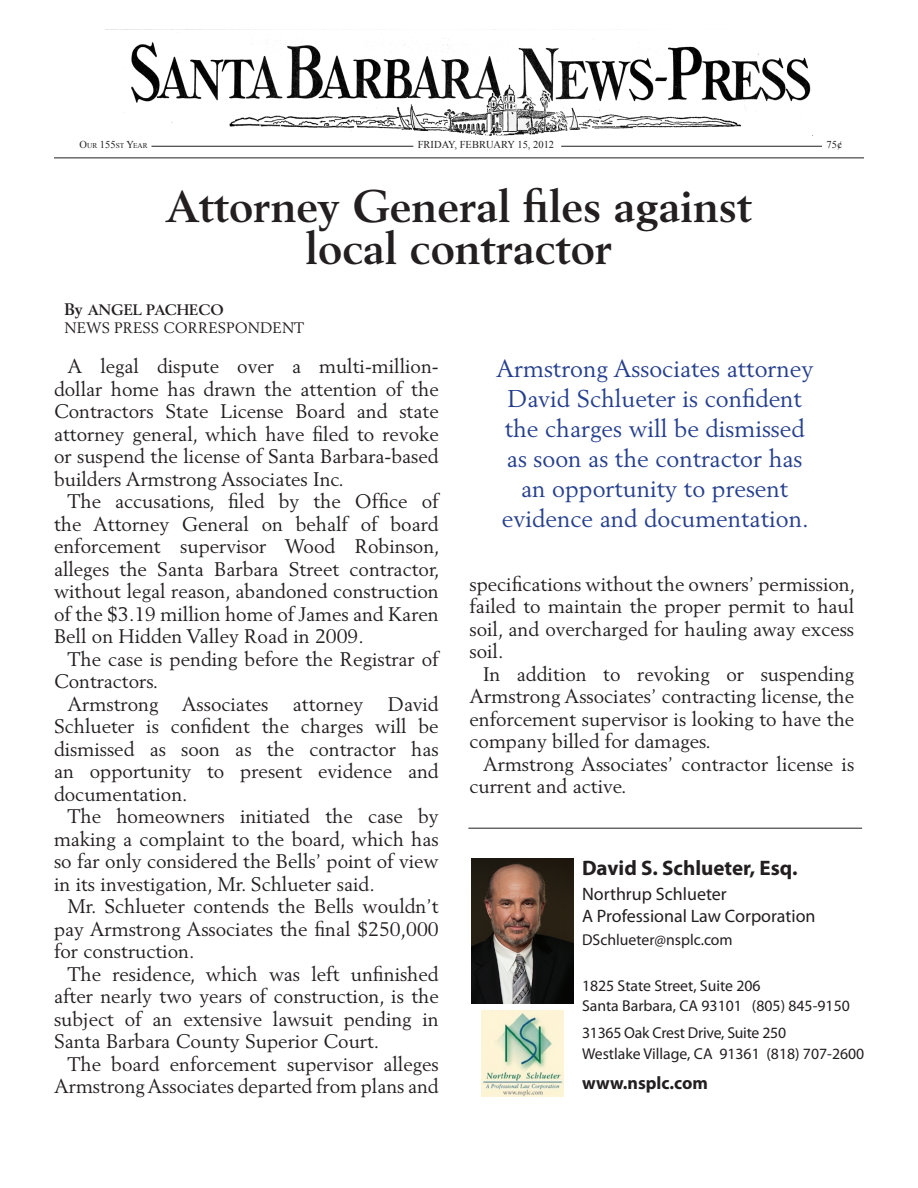
<style>
.page{position:relative;width:918px;height:1188px;background:#fff}
.page>*{position:absolute;margin:0;border:0;box-sizing:border-box;transform-origin:0 0}
.t1{font:700 45px/42px "Berling";color:#231f20;text-align:center}
.t2{font:24px "Berling";color:#253f8e}
.t3{font:700 21px "Myriad Pro";color:#231f20}
.t4{font:19.5px/22.5px "Berling";color:#231f20;text-align:justify}
.t5{font:18px "Myriad Pro";color:#231f20}
.t6{font:700 18px "Myriad Pro";color:#231f20}
.t7{font:15.75px/19.5px "Myriad Pro";color:#231f20}
.t8{font:15px "Berling";color:#231f20}
.t9{font:700 15px "Berling";color:#231f20}
.t10{font:10.5px "Times New Roman";color:#231f20}
.t11{font:7.35px "Times New Roman";color:#231f20}
.s1{font-size:10.5px}
.s2{font-style:inherit}
.s3{font-size:16.5px}
</style>
<div class="page">
<img style="left:105px;top:29px;width:708px;height:107px">
<hr style="left:152px;top:146px;width:261px;height:1px;background:#231f20">
<hr style="left:561px;top:146px;width:261px;height:1px;background:#231f20">
<hr style="left:54px;top:158px;width:810px;height:1px;background:#231f20">
<img style="left:471px;top:859px;width:103px;height:145px">
<img style="left:482px;top:1010px;width:82px;height:87px">
<hr style="left:468px;top:828px;width:394px;height:1px;background:#231f20">
<p class="t11" style="left:80px;top:140px;width:70px"><span class="s1">O</span>UR <span class="s1">155</span>ST <span class="s1">Y</span>EAR</p>
<p class="t10" style="left:418px;top:137px;width:138px">FRIDAY, <span class="s2">FEBRUARY</span> 15, 2012</p>
<p class="t10" style="left:826px;top:137px;width:17px">75<span class="s2">¢</span></p>
<p class="t1" style="left:166px;top:185px;width:588px">Attorney General files against local contractor</p>
<p class="t9" style="left:64px;top:301px;width:161px"><span class="s3">By</span> Angel Pacheco</p>
<p class="t8" style="left:64px;top:319px;width:123px">News Press Corr</p>
<p class="t8" style="left:208px;top:319px;width:22px">espond</p>
<p class="t8" style="left:273px;top:319px;width:22px">ent</p>
<p class="t4" style="left:54px;top:355px;width:386px;text-indent:14px">A legal dispute over a multi-million&shy;dollar home has drawn the attention of the Contractors State License Board and state attorney general, which have filed to revoke or suspend the license of Santa Barbara-based builders Armstrong Associates Inc.</p>
<p class="t4" style="left:54px;top:490px;width:387px;text-indent:14px">The accusations, filed by the Office of the Attorney General on behalf of board enforcement supervisor Wood Robinson, alleges the Santa Barbara Street contractor, without legal reason, abandoned construction of the $3.19 million home of James and Karen Bell on Hidden Valley Road in 2009.</p>
<p class="t4" style="left:54px;top:648px;width:386px;text-indent:14px">The case is pending before the Registrar of<br>Contractors.</p>
<p class="t4" style="left:68px;top:693px;width:202px">Armstrong Associates</p>
<p class="t4" style="left:293px;top:693px;width:72px">attorney</p>
<p class="t4" style="left:54px;top:693px;width:386px;text-indent:334px">David Schlueter is confident the charges will be dismissed as soon as the contractor has an opportunity to present evidence and documentation.</p>
<p class="t4" style="left:54px;top:805px;width:386px;text-indent:14px">The homeowners initiated the case by making a complaint to the board, which has so far only considered the Bells’ point of view in its investigation, Mr. Schlueter said.</p>
<p class="t4" style="left:54px;top:895px;width:386px;text-indent:14px">Mr. Schlueter contends the Bells wouldn’t pay Armstrong Associates the final $250,000 for construction.</p>
<p class="t4" style="left:54px;top:963px;width:386px;text-indent:14px">The residence, which was left unfinished after nearly two years of construction, is the subject of an extensive lawsuit pending in Santa Barbara County Superior Court.</p>
<p class="t4" style="left:54px;top:1053px;width:386px;text-align:right">The board enforcement supervisor alleges<br>Armstrong Associates departed from plans and</p>
<p class="t2" style="left:496px;top:354px;width:319px">Armstrong Associates attorney</p>
<p class="t2" style="left:507px;top:384px;width:296px">David Schlueter is confident</p>
<p class="t2" style="left:505px;top:414px;width:301px">the charges will be dismissed</p>
<p class="t2" style="left:507px;top:444px;width:297px">as soon as the contractor has</p>
<p class="t2" style="left:521px;top:474px;width:269px">an opportunity to present</p>
<p class="t2" style="left:502px;top:504px;width:308px">evidence and documentation.</p>
<p class="t4" style="left:470px;top:573px;width:387px">specifications without the owners’ permission, failed to maintain the proper permit to haul soil, and overcharged for hauling away excess soil.</p>
<p class="t4" style="left:470px;top:663px;width:386px;text-indent:14px">In addition to revoking or suspending Armstrong Associates’ contracting license, the enforcement supervisor is looking to have the company billed for damages.</p>
<p class="t4" style="left:470px;top:753px;width:386px;text-indent:14px">Armstrong Associates’ contractor license is current and active.</p>
<p class="t3" style="left:582px;top:854px;width:217px">David S. Schlueter, Esq.</p>
<p class="t5" style="left:582px;top:883px;width:146px">Northrup Schlueter</p>
<p class="t5" style="left:582px;top:905px;width:235px">A Professional Law Corporation</p>
<p class="t7" style="left:582px;top:930px;width:152px">DSchlueter@nsplc.com</p>
<p class="t7" style="left:582px;top:976px;width:269px">1825 State Street, Suite 206<br>Santa Barbara, CA 93101 (805) 845-9150</p>
<p class="t7" style="left:582px;top:1023px;width:206px">31365 Oak Crest Drive, Suite 250</p>
<p class="t7" style="left:582px;top:1044px;width:284px">Westlake Village, CA 91361 (818) 707-2600</p>
<p class="t6" style="left:582px;top:1071px;width:128px">www.nsplc.com</p>
</div>
